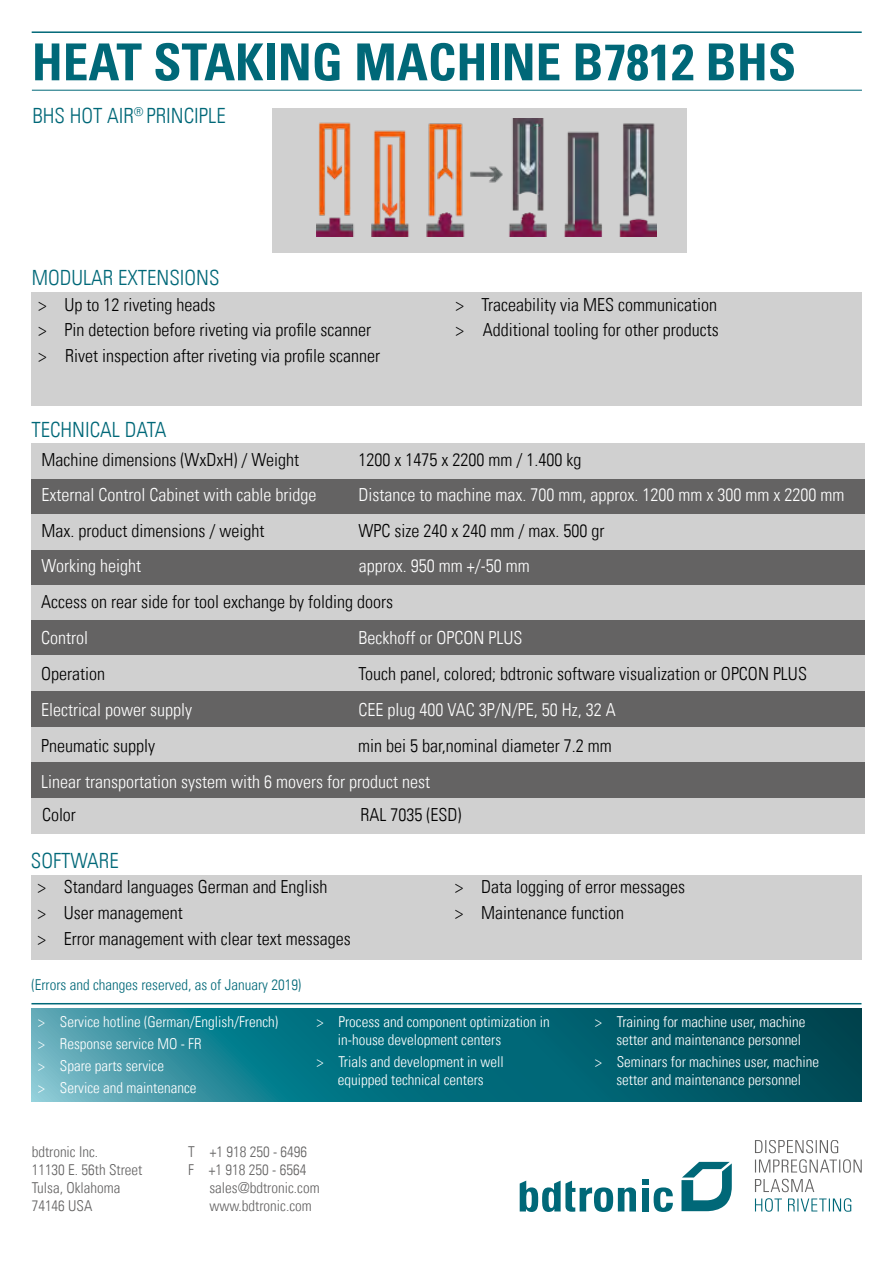
<style>
.page{position:relative;width:893px;height:1263px;background:#fff}
.page>*{position:absolute;margin:0;border:0;box-sizing:border-box;transform-origin:0 0}
.t1{font:51px "Univers Com 67 Bold Cond";color:#006878}
.t2{font:21px "Univers Com 47 Light Cond";color:#006878}
.t3{font:18px "Univers Com 47 Light Cond";color:#000}
.t4{font:18px "Univers Com 47 Light Cond";color:#fff}
.t5{font:15px "Univers Com 47 Light Cond";color:#fff}
.t6{font:15px "Univers Com 47 Light Cond";color:#646363}
.t7{font:15px "Univers Com 47 Light Cond";color:#006878}
</style>
<div class="page">
<hr style="left:32px;top:90px;width:830px;height:1px;background:#006878">
<hr style="left:32px;top:31px;width:830px;height:2px;background:#006878">
<div style="left:32px;top:292px;width:830px;height:114px;background:#d0d0d0"></div>
<svg style="left:681px;top:1162px;width:51px;height:49px"></svg>
<svg style="left:520px;top:1180px;width:116px;height:32px"></svg>
<div style="left:642px;top:1188px;width:6px;height:23px;background:#006878"></div>
<svg style="left:654px;top:1187px;width:19px;height:25px"></svg>
<svg style="left:642px;top:1180px;width:6px;height:5px"></svg>
<svg style="left:755px;top:1198px;width:96px;height:14px"></svg>
<svg style="left:755px;top:1179px;width:59px;height:13px"></svg>
<svg style="left:755px;top:1159px;width:107px;height:14px"></svg>
<svg style="left:755px;top:1140px;width:83px;height:13px"></svg>
<svg style="left:31px;top:1008px;width:830px;height:94px;background:#11707e"></svg>
<hr style="left:31px;top:1003px;width:830px;height:1px;background:#006878">
<div style="left:31px;top:443px;width:834px;height:36px;background:#d0d0d0"></div>
<div style="left:31px;top:584px;width:834px;height:36px;background:#d0d0d0"></div>
<div style="left:31px;top:620px;width:834px;height:35px;background:#646363"></div>
<div style="left:31px;top:655px;width:834px;height:36px;background:#d0d0d0"></div>
<div style="left:31px;top:691px;width:834px;height:36px;background:#646363"></div>
<div style="left:31px;top:727px;width:834px;height:35px;background:#d0d0d0"></div>
<div style="left:31px;top:762px;width:834px;height:36px;background:#646363"></div>
<div style="left:31px;top:479px;width:834px;height:36px;background:#646363"></div>
<div style="left:31px;top:549px;width:834px;height:35px;background:#646363"></div>
<div style="left:31px;top:514px;width:834px;height:36px;background:#d0d0d0"></div>
<div style="left:31px;top:875px;width:830px;height:84px;background:#d0d0d0"></div>
<div style="left:31px;top:798px;width:834px;height:36px;background:#d0d0d0"></div>
<div style="left:272px;top:108px;width:415px;height:144px;background:#d0d0d0"></div>
<img style="left:316px;top:119px;width:340px;height:117px">
<p class="t1" style="left:32px;top:31px;width:766px">HEAT STAKING MACHINE B7812 BHS</p>
<p class="t2" style="left:32px;top:103px;width:195px">BHS HOT AIR<sup>®</sup> PRINCIPLE</p>
<p class="t2" style="left:32px;top:265px;width:189px">MODULAR EXTENSIONS</p>
<p class="t3" style="left:38px;top:293px;width:178px">&gt; Up to 12 riveting heads</p>
<p class="t3" style="left:38px;top:319px;width:334px">&gt; Pin detection before riveting via profile scanner</p>
<p class="t3" style="left:38px;top:345px;width:343px">&gt; Rivet inspection after riveting via profile scanner</p>
<p class="t3" style="left:456px;top:293px;width:263px">&gt; Traceability via MES communication</p>
<p class="t3" style="left:456px;top:319px;width:264px">&gt; Additional tooling for other products</p>
<p class="t2" style="left:31px;top:417px;width:137px">TECHNICAL DATA</p>
<p class="t3" style="left:42px;top:449px;width:259px">Machine dimensions (WxDxH) / Weight</p>
<p class="t3" style="left:358px;top:449px;width:224px">1200 x 1475 x 2200 mm / 1.400 kg</p>
<p class="t4" style="left:42px;top:484px;width:276px">External Control Cabinet with cable bridge</p>
<p class="t4" style="left:358px;top:484px;width:487px">Distance to machine max. 700 mm, approx. 1200 mm x 300 mm x 2200 mm</p>
<p class="t3" style="left:42px;top:520px;width:224px">Max. product dimensions / weight</p>
<p class="t3" style="left:358px;top:520px;width:247px">WPC size 240 x 240 mm / max. 500 gr</p>
<p class="t4" style="left:42px;top:555px;width:101px">Working height</p>
<p class="t4" style="left:359px;top:555px;width:172px">approx. 950 mm +/-50 mm</p>
<p class="t3" style="left:41px;top:591px;width:353px">Access on rear side for tool exchange by folding doors</p>
<p class="t4" style="left:41px;top:627px;width:48px">Control</p>
<p class="t3" style="left:41px;top:663px;width:65px">Operation</p>
<p class="t4" style="left:41px;top:699px;width:152px">Electrical power supply</p>
<p class="t3" style="left:41px;top:735px;width:115px">Pneumatic supply</p>
<p class="t4" style="left:41px;top:771px;width:390px">Linear transportation system with 6 movers for product nest</p>
<p class="t4" style="left:358px;top:627px;width:165px">Beckhoff or OPCON PLUS</p>
<p class="t3" style="left:358px;top:663px;width:450px">Touch panel, colored; bdtronic software visualization or OPCON PLUS</p>
<p class="t4" style="left:358px;top:699px;width:259px">CEE plug 400 VAC 3P/N/PE, 50 Hz, 32 A</p>
<p class="t3" style="left:358px;top:735px;width:255px">min bei 5 bar,nominal diameter 7.2 mm</p>
<p class="t3" style="left:42px;top:804px;width:35px">Color</p>
<p class="t3" style="left:360px;top:804px;width:102px">RAL 7035 (ESD)</p>
<p class="t2" style="left:31px;top:848px;width:89px">SOFTWARE</p>
<p class="t3" style="left:38px;top:876px;width:291px">&gt; Standard languages German and English</p>
<p class="t3" style="left:38px;top:902px;width:146px">&gt; User management</p>
<p class="t3" style="left:38px;top:927px;width:314px">&gt; Error management with clear text messages</p>
<p class="t7" style="left:31px;top:976px;width:271px">(Errors and changes reserved, as of January 2019)</p>
<p class="t3" style="left:455px;top:876px;width:231px">&gt; Data logging of error messages</p>
<p class="t3" style="left:455px;top:902px;width:170px">&gt; Maintenance function</p>
<p class="t5" style="left:38px;top:1012px;width:241px">&gt; Service hotline (German/English/French)</p>
<p class="t5" style="left:38px;top:1035px;width:165px">&gt; Response service MO - FR</p>
<p class="t5" style="left:38px;top:1057px;width:127px">&gt; Spare parts service</p>
<p class="t5" style="left:38px;top:1079px;width:160px">&gt; Service and maintenance</p>
<p class="t5" style="left:317px;top:1012px;width:235px">&gt; Process and component optimization in</p>
<p class="t5" style="left:338px;top:1030px;width:165px">in-house development centers</p>
<p class="t5" style="left:317px;top:1053px;width:189px">&gt; Trials and development in well</p>
<p class="t5" style="left:338px;top:1071px;width:147px">equipped technical centers</p>
<p class="t6" style="left:32px;top:1143px;width:68px">bdtronic Inc.</p>
<p class="t6" style="left:32px;top:1161px;width:112px">11130 E. 56th Street</p>
<p class="t6" style="left:32px;top:1179px;width:90px">Tulsa, Oklahoma</p>
<p class="t6" style="left:32px;top:1197px;width:62px">74146 USA</p>
<p class="t6" style="left:188px;top:1143px;width:121px">T +1 918 250 - 6496</p>
<p class="t6" style="left:188px;top:1161px;width:120px">F +1 918 250 - 6564</p>
<p class="t6" style="left:209px;top:1179px;width:112px">sales@bdtronic.com</p>
<p class="t6" style="left:209px;top:1197px;width:104px">www.bdtronic.com</p>
<p class="t5" style="left:595px;top:1012px;width:212px">&gt; Training for machine user, machine</p>
<p class="t5" style="left:616px;top:1030px;width:186px">setter and maintenance personnel</p>
<p class="t5" style="left:595px;top:1053px;width:225px">&gt; Seminars for machines user, machine</p>
<p class="t5" style="left:616px;top:1071px;width:186px">setter and maintenance personnel</p>
</div>
